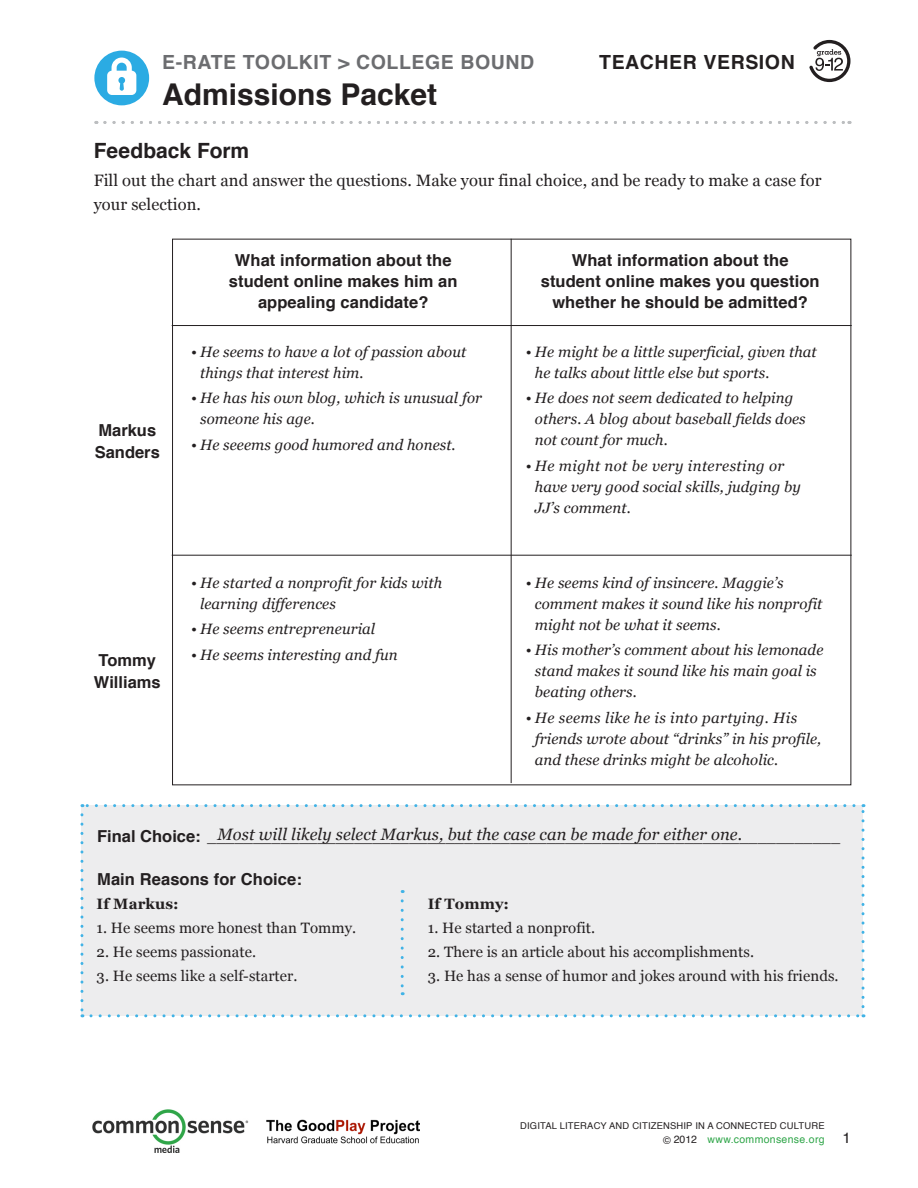
<style>
.page{position:relative;width:918px;height:1188px;background:#fff}
.page>*{position:absolute;margin:0;border:0;box-sizing:border-box;transform-origin:0 0}
.t1{font:700 30px "Helvetica";color:#231f20}
.t2{font:700 21px "Helvetica";color:#231f20}
.t3{font:700 19.5px "Helvetica";letter-spacing:.03em;color:#6c6d70}
.t4{font:700 19.5px "Helvetica";letter-spacing:.03em;color:#231f20}
.t5{font:700 16.5px/21px "Helvetica";letter-spacing:.005em;color:#231f20}
.t6{font:16.5px/23.2px "Georgia";letter-spacing:.005em;color:#231f20}
.t7{font:italic 16.5px "Georgia";letter-spacing:.005em;color:#231f20}
.t8{font:italic 15px/21px "Georgia";letter-spacing:.005em;color:#231f20}
.t9{font:15px "Georgia";letter-spacing:.005em;color:#231f20}
.t10{font:700 15px "Georgia";letter-spacing:.005em;color:#231f20}
.t11{font:15px "Helvetica";color:#231f20}
.t12{font:10.5px "Helvetica";letter-spacing:.03em;color:#2ea548}
.t13{font:9.3px "Helvetica";letter-spacing:.02em;color:#231f20}
.s1{color:#231f20}
</style>
<div class="page">
<div style="left:94px;top:51px;width:55px;height:54px;background:#2babe3;border-radius:50%"></div>
<svg style="left:107px;top:58px;width:29px;height:37px"></svg>
<svg style="left:105px;top:121px;width:745px;height:3px"></svg>
<img style="left:266px;top:1119px;width:154px;height:25px">
<img style="left:92px;top:1110px;width:156px;height:43px">
<svg style="left:809px;top:40px;width:41px;height:42px"></svg>
<div style="left:82px;top:806px;width:781px;height:210px;background:#ededee"></div>
<svg style="left:862px;top:804px;width:3px;height:203px"></svg>
<svg style="left:82px;top:804px;width:772px;height:3px"></svg>
<svg style="left:80px;top:815px;width:3px;height:202px"></svg>
<svg style="left:91px;top:1014px;width:773px;height:3px"></svg>
<hr style="left:511px;top:239px;width:1px;height:544px;background:#231f20">
<hr style="left:172px;top:555px;width:680px;height:1px;background:#231f20">
<hr style="left:172px;top:325px;width:680px;height:1px;background:#231f20">
<svg style="left:401px;top:901px;width:3px;height:94px"></svg>
<p class="t3" style="left:162px;top:46px;width:374px">e-rate toolkit &gt; college bound</p>
<p class="t1" style="left:162px;top:71px;width:277px">Admissions Packet</p>
<p class="t4" style="left:599px;top:46px;width:197px">Teacher Version</p>
<p class="t2" style="left:94px;top:134px;width:157px">Feedback Form</p>
<p class="t6" style="left:94px;top:169px;width:729px">Fill out the chart and answer the questions. Make your final choice, and be ready to make a case for your selection.</p>
<p class="t5" style="left:95px;top:419px;width:67px;line-height:22.5px">Markus<br>Sanders</p>
<p class="t5" style="left:229px;top:250px;width:230px;text-align:center">What information about the student online makes him an appealing candidate?</p>
<p class="t8" style="left:200px;top:341px;width:268px;text-indent:-9px">• He seems to have a lot of passion about things that interest him.</p>
<p class="t8" style="left:200px;top:388px;width:283px;text-indent:-9px">• He has his own blog, which is unusual for someone his age.</p>
<p class="t8" style="left:191px;top:434px;width:266px">• He seeems good humored and honest.</p>
<p class="t5" style="left:94px;top:649px;width:68px;line-height:22.5px">Tommy<br>Williams</p>
<p class="t8" style="left:200px;top:573px;width:244px;text-indent:-9px">• He started a nonprofit for kids with learning differences</p>
<p class="t8" style="left:191px;top:619px;width:186px">• He seems entrepreneurial</p>
<p class="t8" style="left:191px;top:644px;width:208px">• He seems interesting and fun</p>
<p class="t5" style="left:541px;top:250px;width:280px;text-align:center">What information about the student online makes you question whether he should be admitted?</p>
<p class="t8" style="left:535px;top:341px;width:283px;text-indent:-9px">• He might be a little superficial, given that he talks about little else but sports.</p>
<p class="t8" style="left:535px;top:388px;width:272px;text-indent:-9px">• He does not seem dedicated to helping others. A blog about baseball fields does not count for much.</p>
<p class="t8" style="left:535px;top:455px;width:267px;text-indent:-9px">• He might not be very interesting or have very good social skills, judging by<br>JJ’s comment.</p>
<p class="t8" style="left:535px;top:573px;width:289px;text-indent:-9px">• He seems kind of insincere. Maggie’s comment makes it sound like his nonprofit might not be what it seems.</p>
<p class="t8" style="left:535px;top:640px;width:290px;text-indent:-9px">• His mother’s comment about his lemonade stand makes it sound like his main goal is beating others.</p>
<p class="t8" style="left:535px;top:707px;width:288px;text-indent:-9px">• He seems like he is into partying. His friends wrote about “drinks” in his profile, and these drinks might be alcoholic.</p>
<p class="t7" style="left:218px;top:824px;width:526px">Most will likely select Markus, but the case can be made for either one.</p>
<p class="t5" style="left:97px;top:826px;width:745px">Final Choice: _____________________________________________________________________</p>
<p class="t5" style="left:97px;top:869px;width:206px">Main Reasons for Choice:</p>
<p class="t10" style="left:97px;top:894px;width:83px">If Markus:</p>
<p class="t9" style="left:97px;top:919px;width:261px">1. He seems more honest than Tommy.</p>
<p class="t9" style="left:97px;top:943px;width:161px">2. He seems passionate.</p>
<p class="t9" style="left:97px;top:967px;width:202px">3. He seems like a self-starter.</p>
<p class="t10" style="left:428px;top:894px;width:83px">If Tommy:</p>
<p class="t9" style="left:428px;top:919px;width:169px">1. He started a nonprofit.</p>
<p class="t9" style="left:428px;top:943px;width:328px">2. There is an article about his accomplishments.</p>
<p class="t9" style="left:428px;top:967px;width:412px">3. He has a sense of humor and jokes around with his friends.</p>
<p class="t13" style="left:520px;top:1119px;width:306px">DIGITAL LITERACY AND CITIZENSHIP IN A CONNECTED CULTURE</p>
<p class="t12" style="left:663px;top:1131px;width:163px"><span class="s1">© 2012</span> www.commonsense.org</p>
<p class="t11" style="left:842px;top:1126px;width:10px">1</p>
</div>
